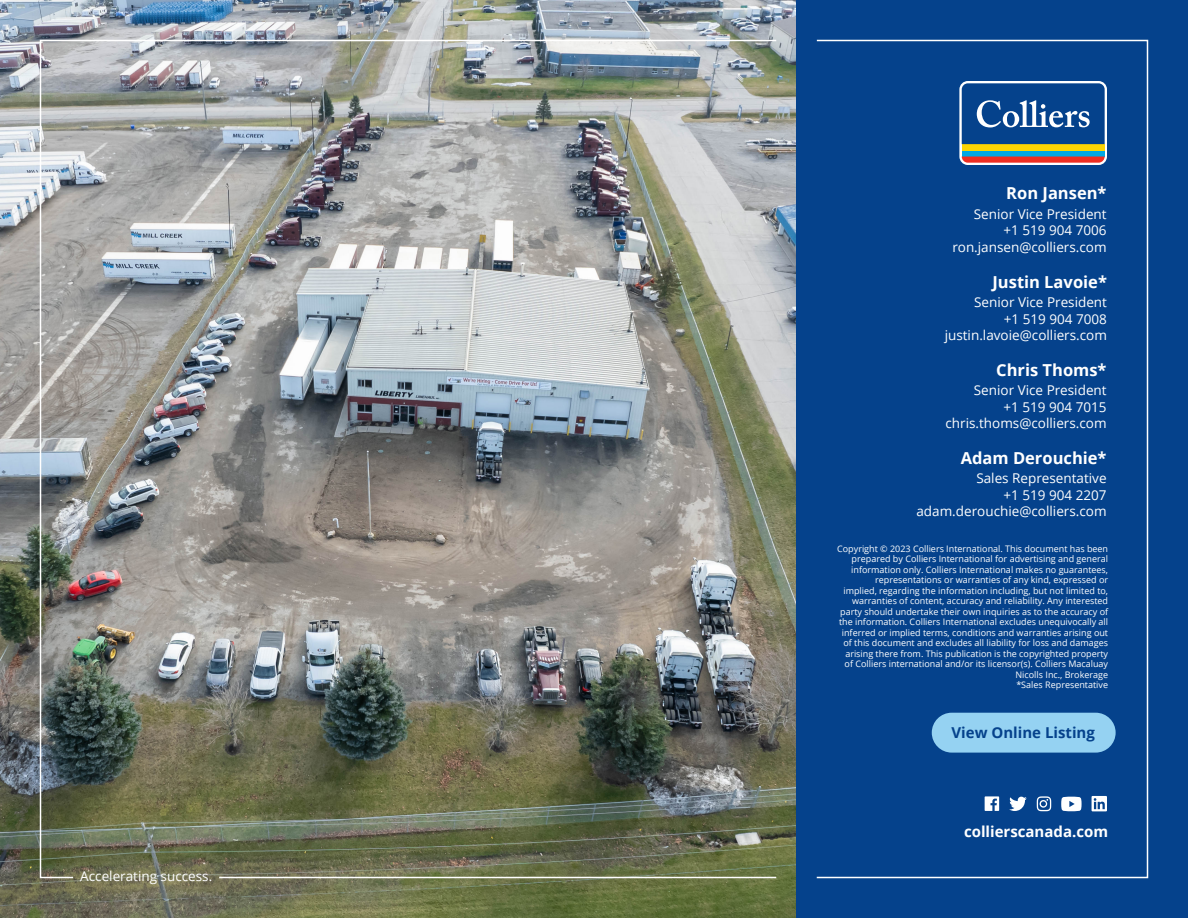
<style>
.page{position:relative;width:1188px;height:918px;background:#fff}
.page>*{position:absolute;margin:0;border:0;box-sizing:border-box;transform-origin:0 0}
.t1{font:700 16.5px "Open Sans";color:#fff}
.t2{font:700 15px "Open Sans";color:#fff}
.Body_Text_-_White_CMYK{font:700 15px "Open Sans";color:#05428c}
.Body_Text_-_White_CMYK-2{font:13.5px "Open Sans";color:#fff}
.t3{font:9px/10.5px "Open Sans";color:#fff;text-align:right}
</style>
<div class="page">
<img style="left:0;top:0;width:796px;height:918px">
<div style="left:796px;top:0;width:392px;height:918px;background:#05428c"></div>
<div style="left:959px;top:81px;width:148px;height:84px;background:#fff;border-radius:8px"></div>
<div style="left:962px;top:150px;width:143px;height:7px;background:#00a8e4"></div>
<div style="left:962px;top:144px;width:143px;height:6px;background:#fed503"></div>
<svg style="left:962px;top:157px;width:143px;height:6px"></svg>
<svg style="left:962px;top:83px;width:143px;height:61px;background:#225899"></svg>
<svg style="left:1061px;top:797px;width:21px;height:14px"></svg>
<svg style="left:1009px;top:797px;width:18px;height:14px"></svg>
<svg style="left:1092px;top:796px;width:15px;height:15px"></svg>
<svg style="left:1037px;top:796px;width:14px;height:15px"></svg>
<svg style="left:985px;top:796px;width:14px;height:15px"></svg>
<img style="left:39px;top:39px;width:739px;height:840px">
<div style="left:816px;top:40px;width:332px;height:838px;border:2px solid #fff"></div>
<div style="left:932px;top:713px;width:184px;height:40px;background:#95d2f2;border-radius:20px"></div>
<p class="Body_Text_-_White_CMYK-2" style="left:80px;top:867px;width:133px">Accelerating success.</p>
<p class="t1" style="left:1006px;top:182px;width:102px">Ron Jansen*</p>
<p class="Body_Text_-_White_CMYK-2" style="left:974px;top:205px;width:134px">Senior Vice President</p>
<p class="Body_Text_-_White_CMYK-2" style="left:1003px;top:221px;width:105px">+1 519 904 7006</p>
<p class="Body_Text_-_White_CMYK-2" style="left:952px;top:238px;width:156px">ron.jansen@colliers.com</p>
<p class="t1" style="left:992px;top:270px;width:116px">Justin Lavoie*</p>
<p class="Body_Text_-_White_CMYK-2" style="left:974px;top:293px;width:134px">Senior Vice President</p>
<p class="Body_Text_-_White_CMYK-2" style="left:1004px;top:309px;width:105px">+1 519 904 7008</p>
<p class="Body_Text_-_White_CMYK-2" style="left:945px;top:326px;width:164px">justin.lavoie@colliers.com</p>
<p class="t1" style="left:996px;top:358px;width:112px">Chris Thoms*</p>
<p class="Body_Text_-_White_CMYK-2" style="left:974px;top:381px;width:134px">Senior Vice President</p>
<p class="Body_Text_-_White_CMYK-2" style="left:1003px;top:397px;width:105px">+1 519 904 7015</p>
<p class="Body_Text_-_White_CMYK-2" style="left:946px;top:414px;width:163px">chris.thoms@colliers.com</p>
<p class="t1" style="left:961px;top:446px;width:147px">Adam Derouchie*</p>
<p class="Body_Text_-_White_CMYK-2" style="left:976px;top:469px;width:132px">Sales Representative</p>
<p class="Body_Text_-_White_CMYK-2" style="left:1003px;top:485px;width:105px">+1 519 904 2207</p>
<p class="Body_Text_-_White_CMYK-2" style="left:916px;top:502px;width:192px">adam.derouchie@colliers.com</p>
<p class="t3" style="left:837px;top:543px;width:272px">Copyright © 2023 Colliers International. This document has been prepared by Colliers International for advertising and general information only. Colliers International makes no guarantees, representations or warranties of any kind, expressed or<br>implied, regarding the information including, but not limited to, warranties of content, accuracy and reliability. Any interested party should undertake their own inquiries as to the accuracy of the information. Colliers International excludes unequivocally all inferred or implied terms, conditions and warranties arising out of this document and excludes all liability for loss and damages arising there from. This publication is the copyrighted property of Colliers international and/or its licensor(s). Colliers Macaluay Nicolls Inc., Brokerage</p>
<p class="t3" style="left:1016px;top:680px;width:93px">*Sales Representative</p>
<p class="Body_Text_-_White_CMYK" style="left:952px;top:722px;width:145px">View Online Listing</p>
<p class="t2" style="left:964px;top:821px;width:146px">collierscanada.com</p>
</div>
